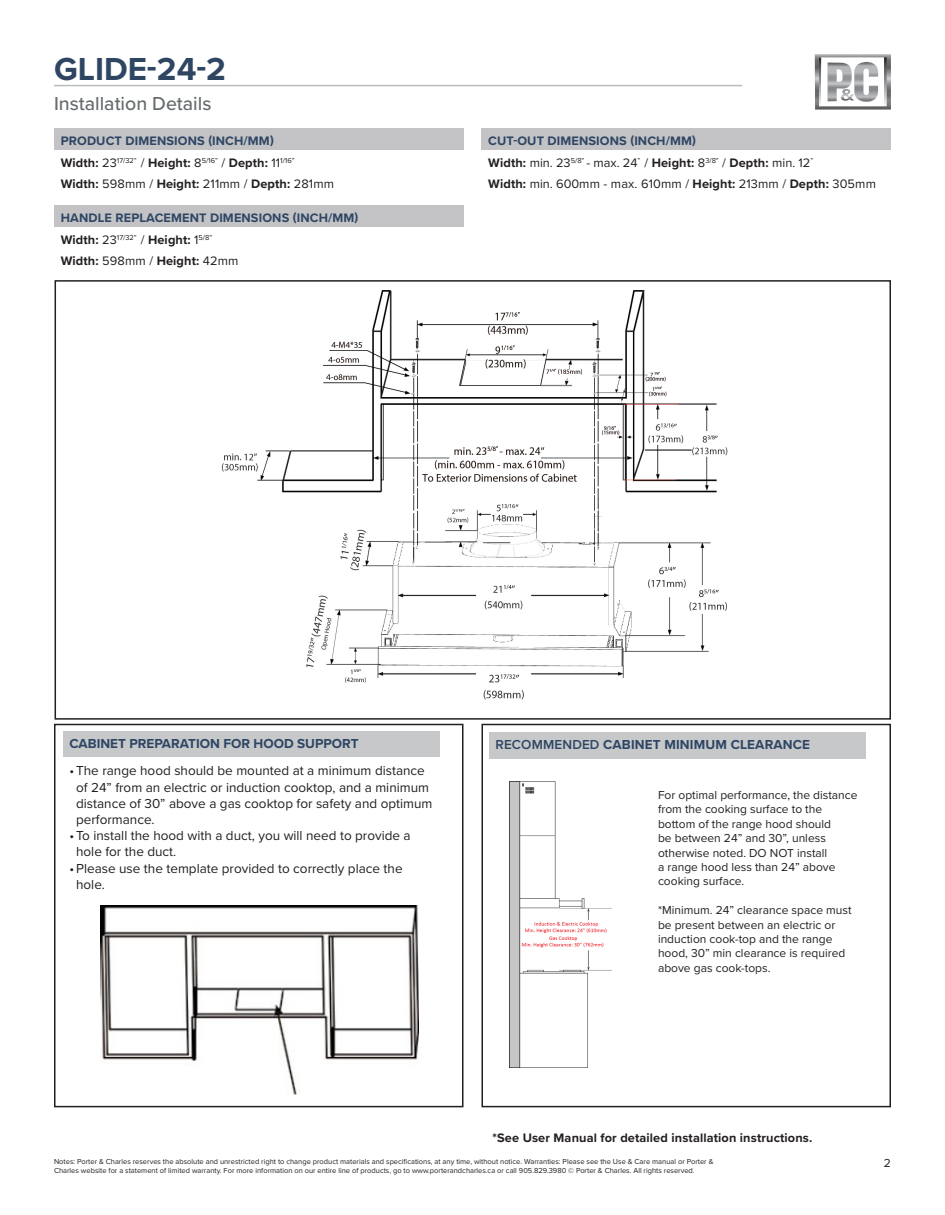
<style>
.page{position:relative;width:945px;height:1215px;background:#fff}
.page>*{position:absolute;margin:0;border:0;box-sizing:border-box;transform-origin:0 0}
.t1{font:700 33px "Proxima Nova";color:#2f4662}
.t2{font:500 19.5px "Proxima Nova";color:#666b6e}
.t3{font:13.5px/16.2px "Proxima Nova";color:#231f20}
.t4{font:700 13.5px "Proxima Nova";color:#2e4664}
.t5{font:700 12.75px "Proxima Nova";letter-spacing:.01em;color:#231f20}
.t6{font:12.75px "Proxima Nova";letter-spacing:.01em;color:#231f20}
.t7{font:700 12.75px "Proxima Nova";letter-spacing:.01em;color:#2e4664}
.t8{font:12px/14.4px "Proxima Nova";color:#231f20}
.t9{font:7.5px/9px "Proxima Nova";color:#231f20}
.s1{font-weight:400}
.s2{font-weight:700}
.s3{font-weight:600}
</style>
<div class="page">
<div style="left:55px;top:280px;width:836px;height:440px;border:2px solid #231f20"></div>
<div style="left:482px;top:724px;width:409px;height:383px;border:2px solid #231f20"></div>
<div style="left:54px;top:724px;width:410px;height:383px;border:2px solid #231f20"></div>
<img style="left:510px;top:781px;width:101px;height:287px">
<svg style="left:815px;top:54px;width:76px;height:56px"></svg>
<div style="left:54px;top:128px;width:410px;height:22px;background:#c3c3c5"></div>
<div style="left:54px;top:206px;width:410px;height:21px;background:#c3c3c5"></div>
<div style="left:482px;top:128px;width:409px;height:22px;background:#c3c3c5"></div>
<hr style="left:54px;top:85px;width:688px;height:1px;background:#b8bcbe">
<img style="left:221px;top:291px;width:506px;height:409px">
<img style="left:100px;top:906px;width:318px;height:188px">
<div style="left:63px;top:731px;width:376px;height:27px;background:#c6c8c9"></div>
<div style="left:489px;top:732px;width:376px;height:27px;background:#c6c8c9"></div>
<p class="t1" style="left:54px;top:44px;width:174px">GLIDE-24-2</p>
<p class="t2" style="left:54px;top:89px;width:159px">Installation Details</p>
<p class="t7" style="left:61px;top:131px;width:215px">PRODUCT DIMENSIONS (INCH/MM)</p>
<p class="t5" style="left:61px;top:153px;width:236px">Width: <span class="s1">23</span><sup>17/32”</sup> <span class="s1">/</span> Height: <span class="s1">8</span><sup>5/16”</sup> <span class="s1">/</span> Depth: <span class="s1">11</span><sup>1/16”</sup></p>
<p class="t5" style="left:61px;top:174px;width:275px">Width: <span class="s1">598mm /</span> Height: <span class="s1">211mm /</span> Depth: <span class="s1">281mm</span></p>
<p class="t7" style="left:61px;top:209px;width:299px">HANDLE REPLACEMENT DIMENSIONS (INCH/MM)</p>
<p class="t5" style="left:61px;top:230px;width:153px">Width: <span class="s1">23</span><sup>17/32”</sup> <span class="s1">/</span> Height: <span class="s1">1</span><sup>5/8”</sup></p>
<p class="t5" style="left:61px;top:251px;width:179px">Width: <span class="s1">598mm /</span> Height: <span class="s1">42mm</span></p>
<p class="t7" style="left:488px;top:131px;width:209px">CUT-OUT DIMENSIONS (INCH/MM)</p>
<p class="t6" style="left:488px;top:153px;width:327px"><span class="s2">Width:</span> min. 23<sup>5/8”</sup> - max. 24<sup>”</sup> / <span class="s2">Height:</span> 8<sup>3/8”</sup> / <span class="s2">Depth:</span> min. 12<sup>”</sup></p>
<p class="t6" style="left:488px;top:174px;width:389px"><span class="s2">Width:</span> min. 600mm - max. 610mm / <span class="s2">Height:</span> 213mm / <span class="s2">Depth:</span> 305mm</p>
<p class="t4" style="left:69px;top:734px;width:291px">CABINET PREPARATION FOR HOOD SUPPORT</p>
<p class="t3" style="left:76px;top:762px;width:358px;text-indent:-7px">•The range hood should be mounted at a minimum distance of 24” from an electric or induction cooktop, and a minimum distance of 30” above a gas cooktop for safety and optimum performance.</p>
<p class="t3" style="left:76px;top:827px;width:336px;text-indent:-7px">•To install the hood with a duct, you will need to provide a hole for the duct.</p>
<p class="t3" style="left:76px;top:859px;width:328px;text-indent:-7px">•Please use the template provided to correctly place the hole.</p>
<p class="t4" style="left:495px;top:734px;width:316px"><span class="s3">RECOMMENDED</span> CABINET MINIMUM CLEARANCE</p>
<p class="t8" style="left:658px;top:787px;width:201px">For optimal performance, the distance from the cooking surface to the bottom of the range hood should<br>be between 24” and 30”, unless otherwise noted. DO NOT install<br>a range hood less than 24” above cooking surface.</p>
<p class="t8" style="left:658px;top:903px;width:195px">*Minimum. 24” clearance space must be present between an electric or induction cook-top and the range hood, 30” min clearance is required above gas cook-tops.</p>
<p class="t5" style="left:493px;top:1128px;width:321px">*See User Manual for detailed installation instructions.</p>
<p class="t9" style="left:54px;top:1157px;width:661px">Notes: Porter &amp; Charles reserves the absolute and unrestricted right to change product materials and specifications, at any time, without notice. Warranties: Please see the Use &amp; Care manual or Porter &amp;<br>Charles website for a statement of limited warranty. For more information on our entire line of products, go to www.porterandcharles.ca or call 905.829.3980 © Porter &amp; Charles. All rights reserved.</p>
<h3 class="t8" style="left:884px;top:1156px;width:9px">2</h3>
</div>
